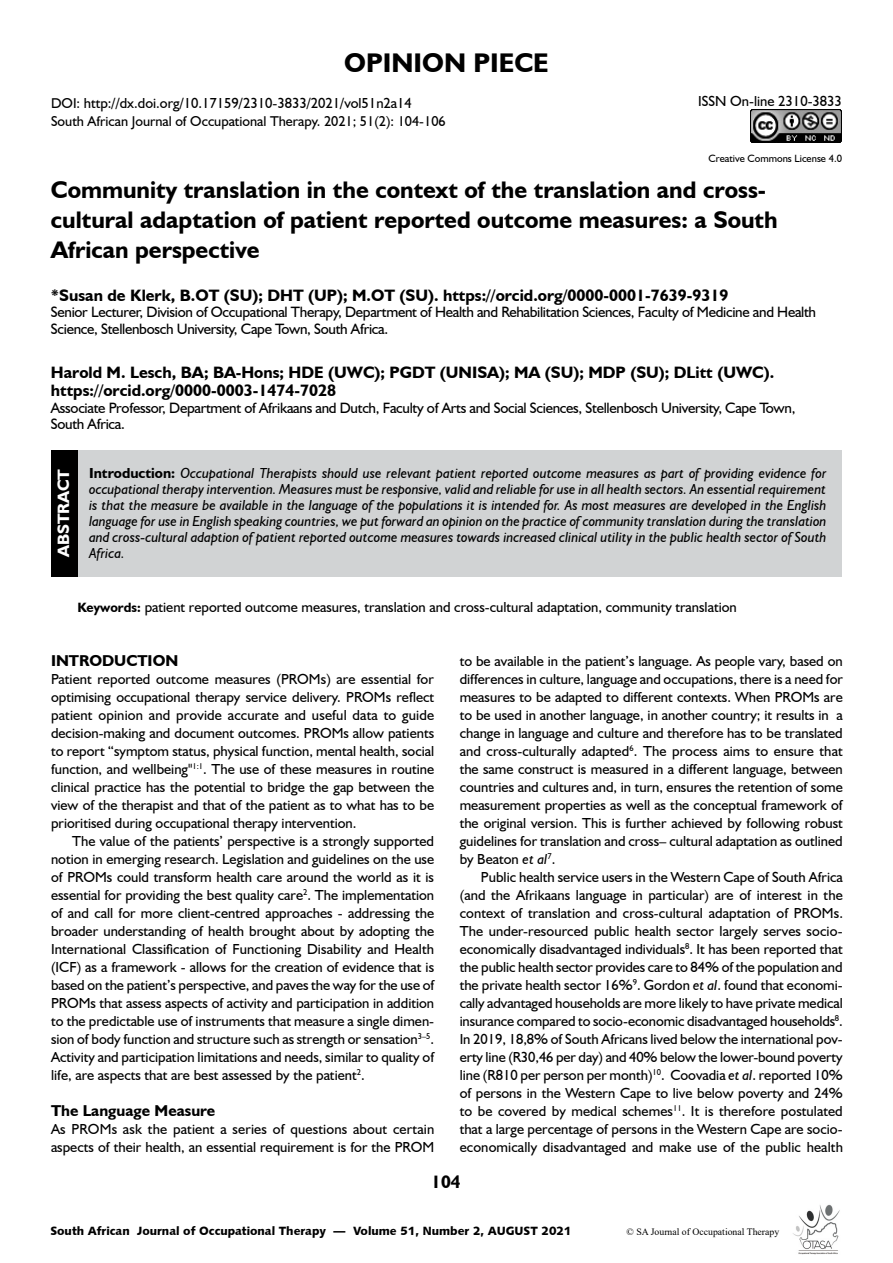
<style>
.page{position:relative;width:893px;height:1263px;background:#fff}
.page>*{position:absolute;margin:0;border:0;box-sizing:border-box;transform-origin:0 0}
.t1{font:700 27px "Humanist 521 BT";color:#000}
.t2{font:700 24px/30px "Humanist 521 BT";color:#000}
.t3{font:700 18px "Humanist 521 BT";color:#000}
.t4{font:700 16.5px/18px "Humanist 521 BT";color:#000}
.t5{font:700 16.5px "Humanist 521 BT";color:#fff}
.t6{font:700 15.75px "Humanist 521 BT";color:#000}
.t7{font:15px/16.5px "Humanist 521 BT";letter-spacing:-.02em;color:#000}
.t8{font:14.55px/18px "Humanist 521 BT";color:#000;text-align:justify}
.t9{font:italic 14.55px/16px "Humanist 521 BT";color:#000;text-align:justify}
.t10{font:14.25px "Humanist 521 BT";color:#000}
.t11{font:12px "Humanist 531 BT Black A";color:#000}
.t12{font:10.5px "Humanist 521 BT";color:#000}
.t13{font:9.75px "Times New Roman";color:#000}
.s1{font-size:14.25px}
.s2{font-weight:700;font-style:normal}
.s3{font-weight:700;font-size:13.5px}
.s4{font-style:italic}
</style>
<div class="page">
<img style="left:793px;top:1204px;width:47px;height:50px">
<div style="left:51px;top:450px;width:791px;height:126px;background:#d1d3d4"></div>
<div style="left:51px;top:450px;width:26px;height:126px;background:#000"></div>
<img style="left:750px;top:109px;width:92px;height:33px">
<h1 class="t1" style="left:344px;top:46px;width:206px">OPINION PIECE</h1>
<p class="t8" style="left:51px;top:94px;width:362px"><span class="s1">DOI:</span> http://dx.doi.org/10.17159/2310-3833/2021/vol51n2a14</p>
<p class="t10" style="left:51px;top:112px;width:396px">South African Journal of Occupational Therapy. 2021; 51(2): 104-106</p>
<p class="t8" style="left:698px;top:92px;width:145px">ISSN On-line 2310-3833</p>
<p class="t12" style="left:708px;top:152px;width:135px">Creative Commons License 4.0</p>
<h2 class="t2" style="left:51px;top:175px;width:728px">Community translation in the context of the translation and cross&shy;cultural adaptation of patient reported outcome measures: a South<br>African perspective</h2>
<p class="t4" style="left:51px;top:286px;width:679px">*Susan de Klerk, B.OT (SU); DHT (UP); M.OT (SU). https://orcid.org/0000-0001-7639-9319</p>
<p class="t7" style="left:51px;top:303px;width:767px">Senior Lecturer, Division of Occupational Therapy, Department of Health and Rehabilitation Sciences, Faculty of Medicine and Health<br>Science, Stellenbosch University, Cape Town, South Africa.</p>
<p class="t4" style="left:51px;top:363px;width:725px">Harold M. Lesch, BA; BA-Hons; HDE (UWC); PGDT (UNISA); MA (SU); MDP (SU); DLitt (UWC). https://orcid.org/0000-0003-1474-7028</p>
<p class="t7" style="left:51px;top:399px;width:746px">Associate Professor, Department of Afrikaans and Dutch, Faculty of Arts and Social Sciences, Stellenbosch University, Cape Town,<br>South Africa.</p>
<p class="t5" style="left:53px;top:557px;width:90px;rotate:-90deg">ABSTRACT</p>
<p class="t9" style="left:89px;top:464px;width:739px"><span class="s2">Introduction:</span> Occupational Therapists should use relevant patient reported outcome measures as part of providing evidence for occupational therapy intervention. Measures must be responsive, valid and reliable for use in all health sectors. An essential requirement is that the measure be available in the language of the populations it is intended for. As most measures are developed in the English language for use in English speaking countries, we put forward an opinion on the practice of community translation during the translation and cross-cultural adaption of patient reported outcome measures towards increased clinical utility in the public health sector of South Africa.</p>
<p class="t8" style="left:77px;top:598px;width:661px"><span class="s3">Keywords:</span> patient reported outcome measures, translation and cross-cultural adaptation, community translation</p>
<p class="t6" style="left:51px;top:651px;width:129px">INTRODUCTION</p>
<p class="t8" style="left:51px;top:670px;width:385px">Patient reported outcome measures (PROMs) are essential for optimising occupational therapy service delivery. PROMs reflect patient opinion and provide accurate and useful data to guide decision-making and document outcomes. PROMs allow patients to report “symptom status, physical function, mental health, social function, and wellbeing"<sup>1:1</sup>. The use of these measures in routine clinical practice has the potential to bridge the gap between the view of the therapist and that of the patient as to what has to be prioritised during occupational therapy intervention.</p>
<p class="t8" style="left:51px;top:832px;width:385px;text-indent:21px">The value of the patients’ perspective is a strongly supported notion in emerging research. Legislation and guidelines on the use of PROMs could transform health care around the world as it is essential for providing the best quality care<sup>2</sup>. The implementation of and call for more client-centred approaches - addressing the broader understanding of health brought about by adopting the International Classification of Functioning Disability and Health (ICF) as a framework - allows for the creation of evidence that is based on the patient’s perspective, and paves the way for the use of PROMs that assess aspects of activity and participation in addition to the predictable use of instruments that measure a single dimen&shy;sion of body function and structure such as strength or sensation<sup>3–5</sup>.<br>Activity and participation limitations and needs, similar to quality of life, are aspects that are best assessed by the patient<sup>2</sup>.</p>
<p class="t6" style="left:51px;top:1101px;width:166px">The Language Measure</p>
<p class="t8" style="left:51px;top:1120px;width:385px">As PROMs ask the patient a series of questions about certain aspects of their health, an essential requirement is for the PROM</p>
<p class="t8" style="left:460px;top:652px;width:385px">to be available in the patient’s language. As people vary, based on differences in culture, language and occupations, there is a need for measures to be adapted to different contexts. When PROMs are to be used in another language, in another country; it results in a change in language and culture and therefore has to be translated and cross-culturally adapted<sup>6</sup>. The process aims to ensure that the same construct is measured in a different language, between countries and cultures and, in turn, ensures the retention of some measurement properties as well as the conceptual framework of the original version. This is further achieved by following robust guidelines for translation and cross– cultural adaptation as outlined by Beaton <span class="s4">et al</span><sup>7</sup>.</p>
<p class="t8" style="left:460px;top:868px;width:385px;text-indent:21px">Public health service users in the Western Cape of South Africa (and the Afrikaans language in particular) are of interest in the context of translation and cross-cultural adaptation of PROMs.<br>The under-resourced public health sector largely serves socio&shy;economically disadvantaged individuals<sup>8</sup>. It has been reported that the public health sector provides care to 84% of the population and the private health sector 16%<sup>9</sup>. Gordon <span class="s4">et al</span>. found that economi&shy;cally advantaged households are more likely to have private medical insurance compared to socio-economic disadvantaged households<sup>8</sup>.<br>In 2019, 18,8% of South Africans lived below the international pov&shy;erty line (R30,46 per day) and 40% below the lower-bound poverty line (R810 per person per month)<sup>10</sup>. Coovadia <span class="s4">et al</span>. reported 10% of persons in the Western Cape to live below poverty and 24% to be covered by medical schemes<sup>11</sup>. It is therefore postulated that a large percentage of persons in the Western Cape are socio&shy;economically disadvantaged and make use of the public health</p>
<p class="t3" style="left:431px;top:1171px;width:31px">104</p>
<p class="t11" style="left:50px;top:1223px;width:522px">South African Journal of Occupational Therapy — Volume 51, Number 2, AUGUST 2021</p>
<p class="t13" style="left:627px;top:1225px;width:154px">© SA Journal of Occupational Therapy</p>
</div>
